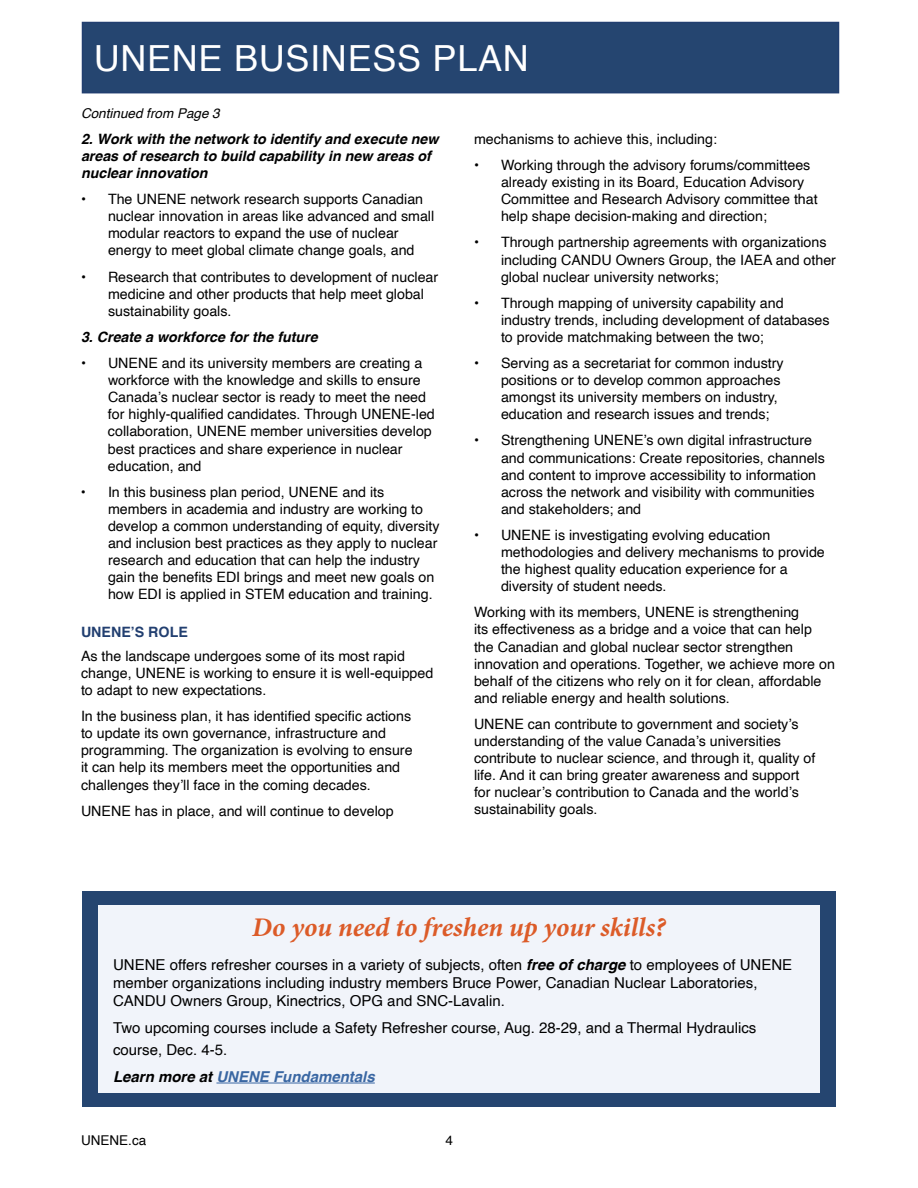
<style>
.page{position:relative;width:918px;height:1188px;background:#fff}
.page>*{position:absolute;margin:0;border:0;box-sizing:border-box;transform-origin:0 0}
.t1{font:36px "Helvetica";letter-spacing:.02em;color:#fff}
.t2{font:italic 700 27px "Minion Pro";color:#dc5b28}
.t3{font:15px/18px "Helvetica";color:#000}
.t4{font:italic 700 15px "Helvetica";color:#3a67a3}
.t5{font:14.25px/17.1px "Helvetica";color:#000}
.t6{font:italic 700 14.25px/17.1px "Helvetica";color:#000}
.t7{font:700 14.25px "Helvetica";color:#223f70}
.t8{font:italic 13.5px "Helvetica";color:#000}
.t9{font:13.5px "Helvetica";color:#000}
.s1{font-weight:700;font-style:italic}
.s2{color:#000}
</style>
<div class="page">
<div style="left:82px;top:22px;width:756px;height:71px;background:#254570"></div>
<div style="left:82px;top:891px;width:754px;height:216px;background:#254570"></div>
<div style="left:98px;top:905px;width:722px;height:188px;background:#f1f4fa"></div>
<hr style="left:216px;top:1083px;width:159px;height:1px;background:#3a67a3">
<h1 class="t1" style="left:94px;top:31px;width:437px">UNENE BUSINESS PLAN</h1>
<p class="t8" style="left:81px;top:102px;width:140px">Continued from Page 3</p>
<p class="t6" style="left:81px;top:130px;width:359px">2. Work with the network to identify and execute new areas of research to build capability in new areas of nuclear innovation</p>
<p class="t5" style="left:108px;top:191px;width:328px;text-indent:-27px">• The UNENE network research supports Canadian nuclear innovation in areas like advanced and small modular reactors to expand the use of nuclear energy to meet global climate change goals, and</p>
<p class="t5" style="left:108px;top:268px;width:332px;text-indent:-27px">• Research that contributes to development of nuclear medicine and other products that help meet global sustainability goals.</p>
<p class="t6" style="left:81px;top:328px;width:238px">3. Create a workforce for the future</p>
<p class="t5" style="left:108px;top:355px;width:328px;text-indent:-27px">• UNENE and its university members are creating a workforce with the knowledge and skills to ensure Canada’s nuclear sector is ready to meet the need for highly-qualified candidates. Through UNENE-led collaboration, UNENE member universities develop best practices and share experience in nuclear education, and</p>
<p class="t5" style="left:108px;top:484px;width:333px;text-indent:-27px">• In this business plan period, UNENE and its members in academia and industry are working to develop a common understanding of equity, diversity and inclusion best practices as they apply to nuclear research and education that can help the industry gain the benefits EDI brings and meet new goals on how EDI is applied in STEM education and training.</p>
<p class="t7" style="left:81px;top:620px;width:108px">UNENE’S ROLE</p>
<p class="t5" style="left:81px;top:648px;width:354px">As the landscape undergoes some of its most rapid change, UNENE is working to ensure it is well-equipped to adapt to new expectations.</p>
<p class="t5" style="left:81px;top:708px;width:333px">In the business plan, it has identified specific actions to update its own governance, infrastructure and programming. The organization is evolving to ensure it can help its members meet the opportunities and challenges they’ll face in the coming decades.</p>
<p class="t5" style="left:81px;top:803px;width:314px">UNENE has in place, and will continue to develop</p>
<p class="t5" style="left:474px;top:131px;width:245px">mechanisms to achieve this, including:</p>
<p class="t5" style="left:501px;top:157px;width:318px;text-indent:-27px">• Working through the advisory forums/committees already existing in its Board, Education Advisory Committee and Research Advisory committee that help shape decision-making and direction;</p>
<p class="t5" style="left:501px;top:234px;width:337px;text-indent:-27px">• Through partnership agreements with organizations including CANDU Owners Group, the IAEA and other global nuclear university networks;</p>
<p class="t5" style="left:501px;top:295px;width:330px;text-indent:-27px">• Through mapping of university capability and industry trends, including development of databases to provide matchmaking between the two;</p>
<p class="t5" style="left:501px;top:355px;width:284px;text-indent:-27px">• Serving as a secretariat for common industry positions or to develop common approaches amongst its university members on industry, education and research issues and trends;</p>
<p class="t5" style="left:501px;top:432px;width:325px;text-indent:-27px">• Strengthening UNENE’s own digital infrastructure and communications: Create repositories, channels and content to improve accessibility to information across the network and visibility with communities and stakeholders; and</p>
<p class="t5" style="left:501px;top:527px;width:325px;text-indent:-27px">• UNENE is investigating evolving education methodologies and delivery mechanisms to provide the highest quality education experience for a diversity of student needs.</p>
<p class="t5" style="left:474px;top:604px;width:362px">Working with its members, UNENE is strengthening<br>its effectiveness as a bridge and a voice that can help the Canadian and global nuclear sector strengthen innovation and operations. Together, we achieve more on behalf of the citizens who rely on it for clean, affordable and reliable energy and health solutions.</p>
<p class="t5" style="left:474px;top:716px;width:343px">UNENE can contribute to government and society’s understanding of the value Canada’s universities contribute to nuclear science, and through it, quality of life. And it can bring greater awareness and support for nuclear’s contribution to Canada and the world’s sustainability goals.</p>
<h2 class="t2" style="left:252px;top:908px;width:415px">Do you need to freshen up your skills?</h2>
<p class="t3" style="left:113px;top:956px;width:681px">UNENE offers refresher courses in a variety of subjects, often <span class="s1">free of charge</span> to employees of UNENE member organizations including industry members Bruce Power, Canadian Nuclear Laboratories,<br>CANDU Owners Group, Kinectrics, OPG and SNC-Lavalin.</p>
<p class="t3" style="left:113px;top:1018px;width:645px;line-height:21.6px">Two upcoming courses include a Safety Refresher course, Aug. 28-29, and a Thermal Hydraulics course, Dec. 4-5.</p>
<p class="t4" style="left:113px;top:1064px;width:263px"><span class="s2">Learn more at</span> UNENE Fundamentals</p>
<p class="t9" style="left:81px;top:1130px;width:67px">UNENE.ca</p>
<p class="t9" style="left:445px;top:1130px;width:9px">4</p>
</div>
